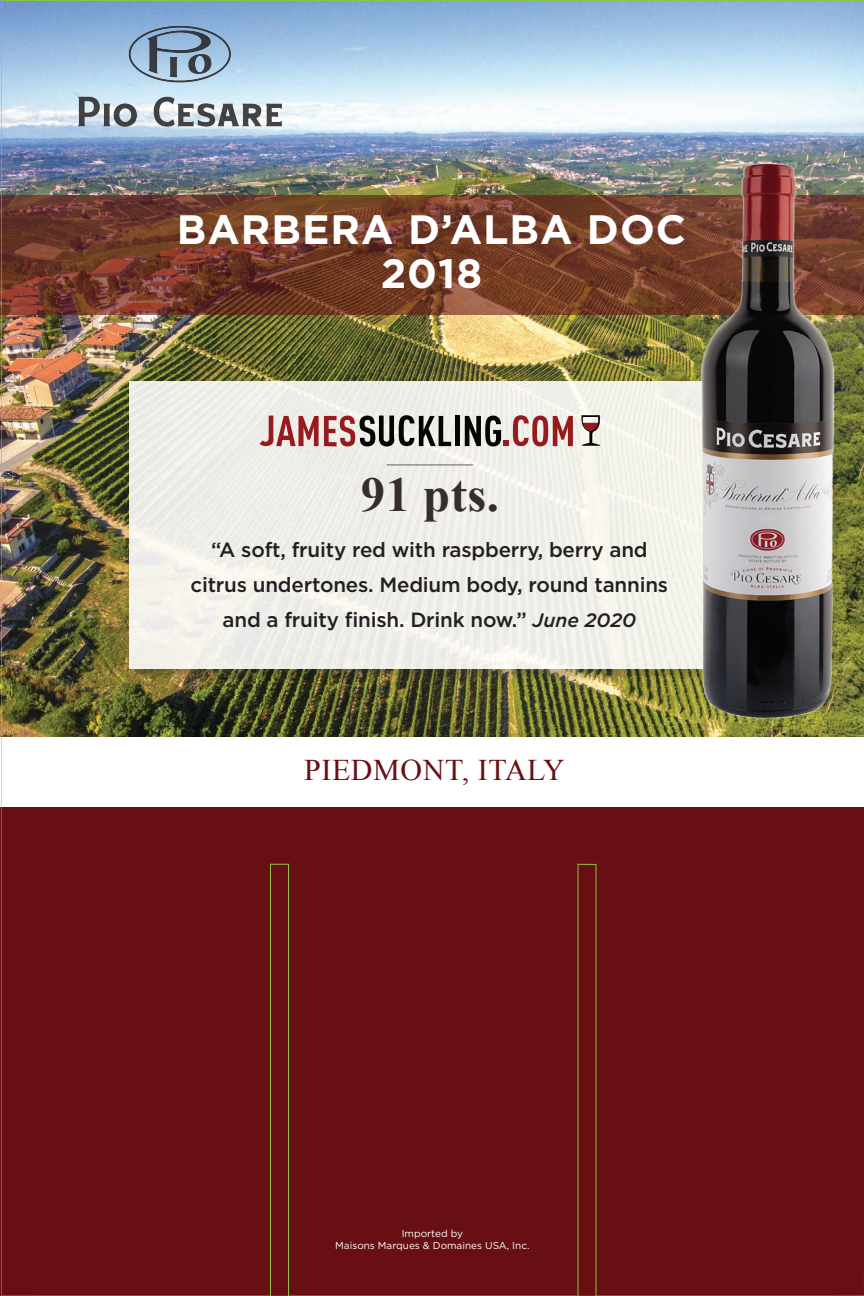
<style>
.page{position:relative;width:864px;height:1296px;background:#fff}
.page>*{position:absolute;margin:0;border:0;box-sizing:border-box;transform-origin:0 0}
.t1{font:700 48.6px "Times New Roman";color:#362e2b}
.t2{font:700 41px/44px "Gotham";letter-spacing:.025em;color:#fff;text-align:center}
.t3{font:30px "Times New Roman";letter-spacing:.02em;color:#670f13}
.t4{font:500 20.6px/35.1px "Gotham";letter-spacing:-.01em;color:#231f20;text-align:center}
.t5{font:10px/12px "Gotham";color:#fff;text-align:center}
.s1{font-style:italic;font-size:19.4px}
</style>
<div class="page">
<img style="left:1px;top:0;width:863px;height:1296px">
<h2 class="t2" style="left:177px;top:207px;width:511px">BARBERA D’ALBA DOC<br>2018</h2>
<h1 class="t1" style="left:361px;top:461px;width:139px">91 pts.</h1>
<p class="t4" style="left:191px;top:532px;width:479px">“A soft, fruity red with raspberry, berry and citrus undertones. Medium body, round tannins and a fruity finish. Drink now.” <span class="s1">June 2020</span></p>
<h3 class="t3" style="left:304px;top:750px;width:262px">PIEDMONT, ITALY</h3>
<p class="t5" style="left:335px;top:1227px;width:196px">Imported by<br>Maisons Marques &amp; Domaines USA, Inc.</p>
</div>
